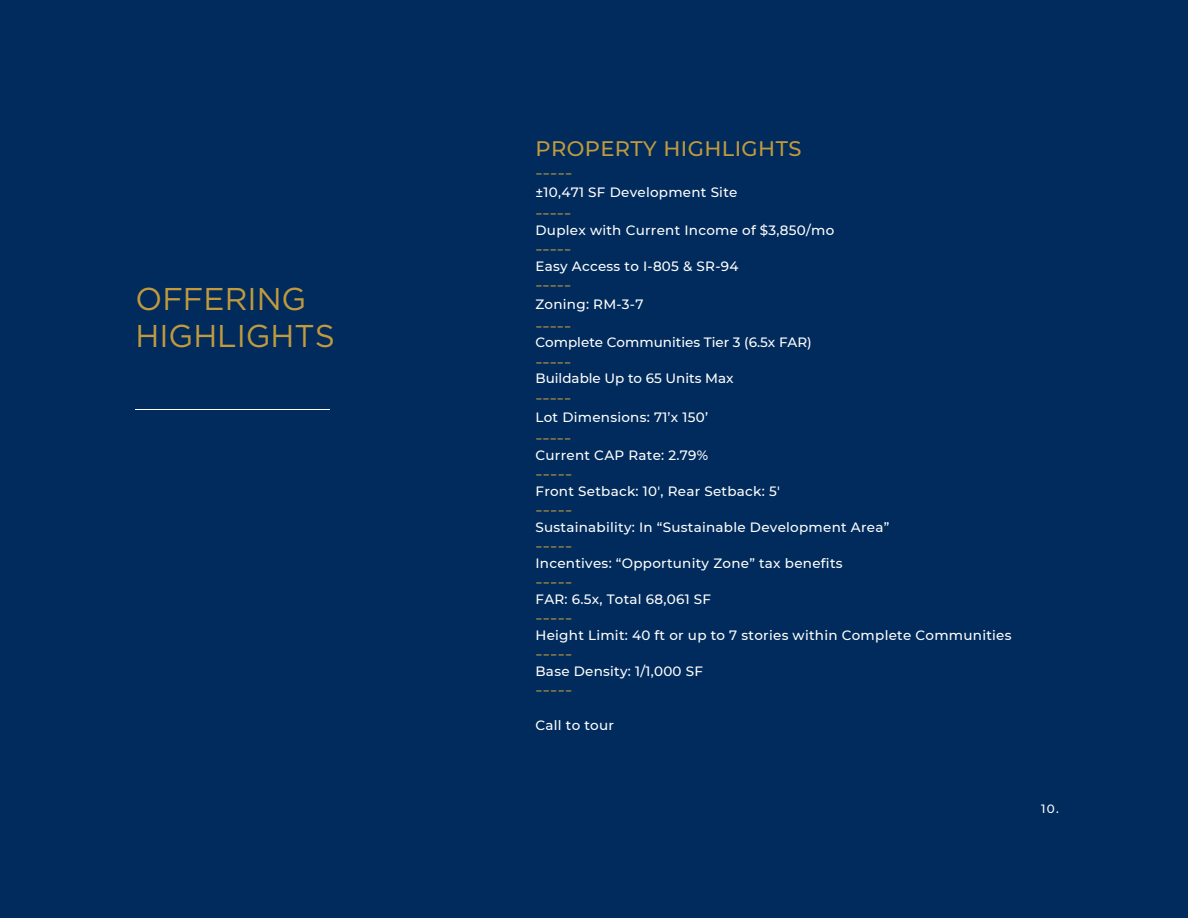
<style>
.page{position:relative;width:1188px;height:918px;background:#002b5c}
.page>*{position:absolute;margin:0;border:0;box-sizing:border-box;transform-origin:0 0}
.t1{font:31.5px/37.2px "Gotham";color:#c19a3d}
.t2{font:500 21px "Montserrat";letter-spacing:.02em;color:#c19a3d}
.t3{font:500 13.5px/16.8px "Montserrat";letter-spacing:.02em;color:#fff}
.t4{font:500 13.5px/16.8px "Montserrat";color:#fff}
.t5{font:13.5px "Gotham";color:#c19a3d}
.t6{font:500 12px "Montserrat";color:#fff}
.s1{font-family:"Gotham";font-weight:400;color:#c19a3d}
</style>
<div class="page">
<hr style="left:136px;top:409px;width:194px;height:1px;background:#fff">
<h1 class="t1" style="left:136px;top:280px;width:201px">OFFERING<br>HIGHLIGHTS</h1>
<h2 class="t2" style="left:536px;top:136px;width:267px">PROPERTY HIGHLIGHTS</h2>
<h2 class="t3" style="left:536px;top:163px;width:203px;line-height:19.2px"><span class="s1">–––––<br></span>±10,471 SF Development Site</h2>
<h2 class="t3" style="left:536px;top:205px;width:300px"><span class="s1">–––––<br></span>Duplex with Current Income of $3,850/mo</h2>
<h2 class="t3" style="left:536px;top:241px;width:204px"><span class="s1">–––––<br></span>Easy Access to I-805 &amp; SR-94</h2>
<h2 class="t3" style="left:536px;top:276px;width:109px;line-height:19.2px"><span class="s1">–––––<br></span>Zoning: RM-3-7</h2>
<h2 class="t4" style="left:536px;top:317px;width:278px"><span class="s1">–––––<br></span>Complete Communities Tier 3 (6.5x FAR)</h2>
<h2 class="t4" style="left:536px;top:353px;width:200px"><span class="s1">–––––<br></span>Buildable Up to 65 Units Max</h2>
<h2 class="t3" style="left:536px;top:388px;width:174px;line-height:19.2px"><span class="s1">–––––<br></span>Lot Dimensions: 71’x 150’</h2>
<h2 class="t3" style="left:536px;top:430px;width:174px"><span class="s1">–––––<br></span>Current CAP Rate: 2.79%</h2>
<h2 class="t3" style="left:536px;top:466px;width:246px"><span class="s1">–––––<br></span>Front Setback: 10', Rear Setback: 5'</h2>
<h2 class="t3" style="left:536px;top:502px;width:355px"><span class="s1">–––––<br></span>Sustainability: In “Sustainable Development Area”</h2>
<h2 class="t3" style="left:536px;top:538px;width:309px"><span class="s1">–––––<br></span>Incentives: “Opportunity Zone” tax benefits</h2>
<h2 class="t3" style="left:536px;top:574px;width:177px"><span class="s1">–––––<br></span>FAR: 6.5x, Total 68,061 SF</h2>
<h2 class="t3" style="left:536px;top:610px;width:478px"><span class="s1">–––––<br></span>Height Limit: 40 ft or up to 7 stories within Complete Communities</h2>
<h2 class="t3" style="left:536px;top:646px;width:169px"><span class="s1">–––––<br></span>Base Density: 1/1,000 SF</h2>
<h2 class="t5" style="left:536px;top:682px;width:38px">–––––</h2>
<p class="t3" style="left:536px;top:717px;width:80px">Call to tour</p>
<h3 class="t6" style="left:1041px;top:801px;width:19px">10.</h3>
</div>
